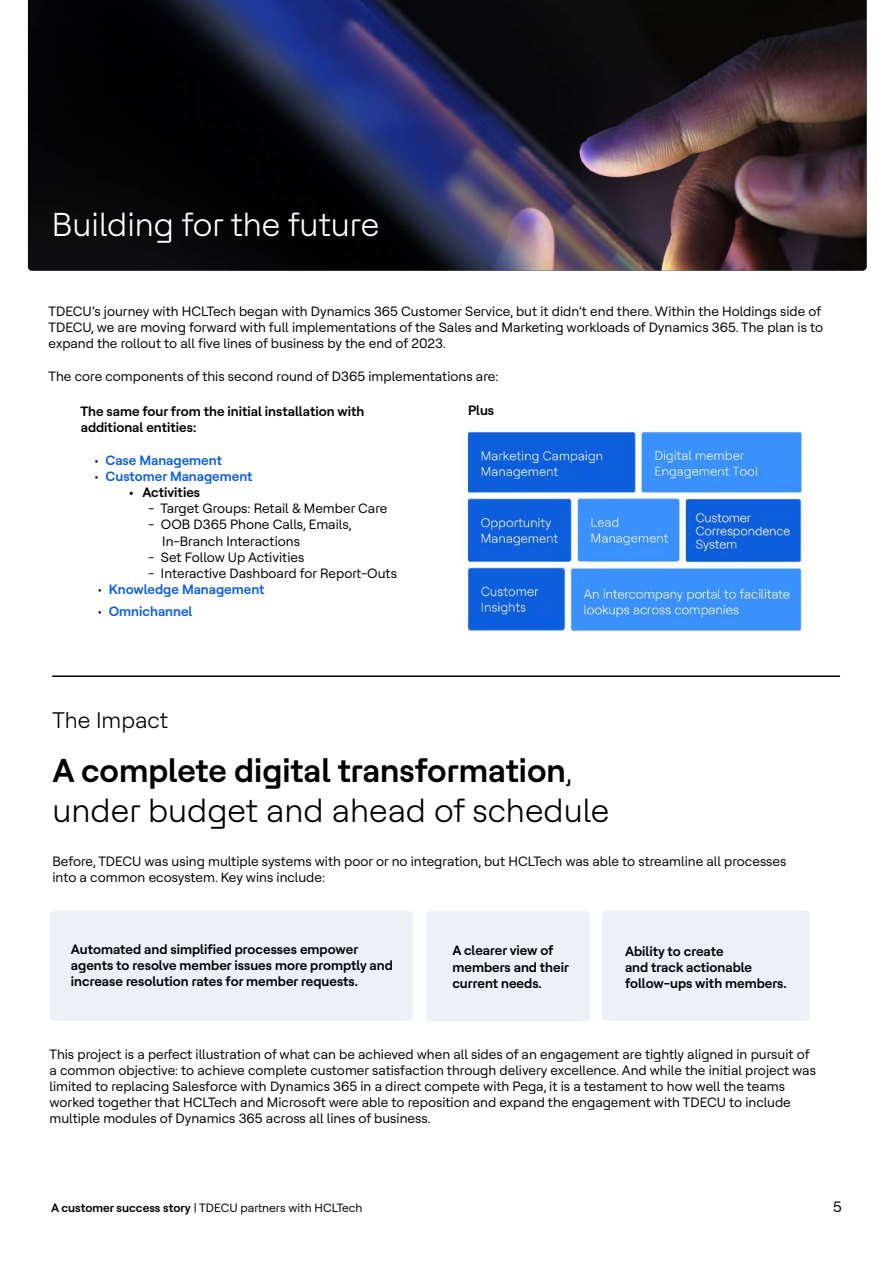
<style>
.page{position:relative;width:893px;height:1263px;background:#fff}
.page>*{position:absolute;margin:0;border:0;box-sizing:border-box;transform-origin:0 0}
.t1{font:600 33px/39.6px "HCL Tech Roobert";color:#000}
.t2{font:300 33px "HCL Tech Roobert";color:#fff}
.t3{font:300 22.5px "HCL Tech Roobert";color:#000}
.t4{font:15px "HCL Tech Roobert";color:#000}
.t5{font:13.5px/16.2px "HCL Tech Roobert";color:#000}
.t6{font:600 13.5px/16.2px "HCL Tech Roobert";color:#000}
.t7{font:600 13.5px "HCL Tech Roobert";color:#0f5fdc}
.t8{font:12px "HCL Tech Roobert";color:#000}
.s1{font-weight:400;color:#000}
.s2{font-weight:300}
.s3{font-weight:600}
</style>
<div class="page">
<img style="left:28px;top:0;width:838px;height:271px">
<div style="left:50px;top:911px;width:363px;height:110px;background:#edf0f7"></div>
<div style="left:426px;top:911px;width:164px;height:110px;background:#edf0f7"></div>
<div style="left:602px;top:910px;width:208px;height:111px;background:#edf0f7;border-radius:4px"></div>
<img style="left:463px;top:427px;width:344px;height:205px">
<hr style="left:52px;top:675px;width:788px;height:2px;background:#000">
<h1 class="t2" style="left:52px;top:201px;width:329px">Building for the future</h1>
<p class="t5" style="left:49px;top:302px;width:776px">TDECU’s journey with HCLTech began with Dynamics 365 Customer Service, but it didn’t end there. Within the Holdings side of<br>TDECU, we are moving forward with full implementations of the Sales and Marketing workloads of Dynamics 365. The plan is to expand the rollout to all five lines of business by the end of 2023.</p>
<p class="t5" style="left:49px;top:367px;width:451px">The core components of this second round of D365 implementations are:</p>
<p class="t6" style="left:80px;top:402px;width:285px">The same four from the initial installation with additional entities:</p>
<p class="t7" style="left:94px;top:450px;width:129px"><span class="s1">•</span> Case Management</p>
<p class="t7" style="left:94px;top:466px;width:160px"><span class="s1">•</span> Customer Management</p>
<p class="t6" style="left:129px;top:483px;width:73px">• Activities</p>
<p class="t5" style="left:148px;top:500px;width:241px">- Target Groups: Retail &amp; Member Care</p>
<p class="t5" style="left:162px;top:516px;width:191px;text-indent:-14px">- OOB D365 Phone Calls, Emails,<br>In-Branch Interactions</p>
<p class="t5" style="left:148px;top:548px;width:158px">- Set Follow Up Activities</p>
<p class="t5" style="left:148px;top:564px;width:250px">- Interactive Dashboard for Report-Outs</p>
<p class="t7" style="left:98px;top:580px;width:169px"><span class="s1">•</span> Knowledge Management</p>
<p class="t7" style="left:98px;top:601px;width:96px"><span class="s1">•</span> Omnichannel</p>
<p class="t6" style="left:468px;top:401px;width:28px">Plus</p>
<h2 class="t3" style="left:52px;top:704px;width:117px">The Impact</h2>
<h1 class="t1" style="left:52px;top:749px;width:558px">A complete digital transformation<span class="s2">, under budget and ahead of schedule</span></h1>
<p class="t5" style="left:52px;top:852px;width:735px">Before, TDECU was using multiple systems with poor or no integration, but HCLTech was able to streamline all processes into a common ecosystem. Key wins include:</p>
<p class="t6" style="left:71px;top:940px;width:323px">Automated and simplified processes empower agents to resolve member issues more promptly and increase resolution rates for member requests.</p>
<p class="t6" style="left:452px;top:942px;width:118px">A clearer view of members and their current needs.</p>
<p class="t6" style="left:625px;top:942px;width:163px">Ability to create<br>and track actionable follow-ups with members.</p>
<p class="t5" style="left:50px;top:1045px;width:768px">This project is a perfect illustration of what can be achieved when all sides of an engagement are tightly aligned in pursuit of a common objective: to achieve complete customer satisfaction through delivery excellence. And while the initial project was limited to replacing Salesforce with Dynamics 365 in a direct compete with Pega, it is a testament to how well the teams worked together that HCLTech and Microsoft were able to reposition and expand the engagement with TDECU to include multiple modules of Dynamics 365 across all lines of business.</p>
<p class="t8" style="left:51px;top:1199px;width:313px"><span class="s3">A customer success story</span> | TDECU partners with HCLTech</p>
<p class="t4" style="left:833px;top:1196px;width:10px">5</p>
</div>
